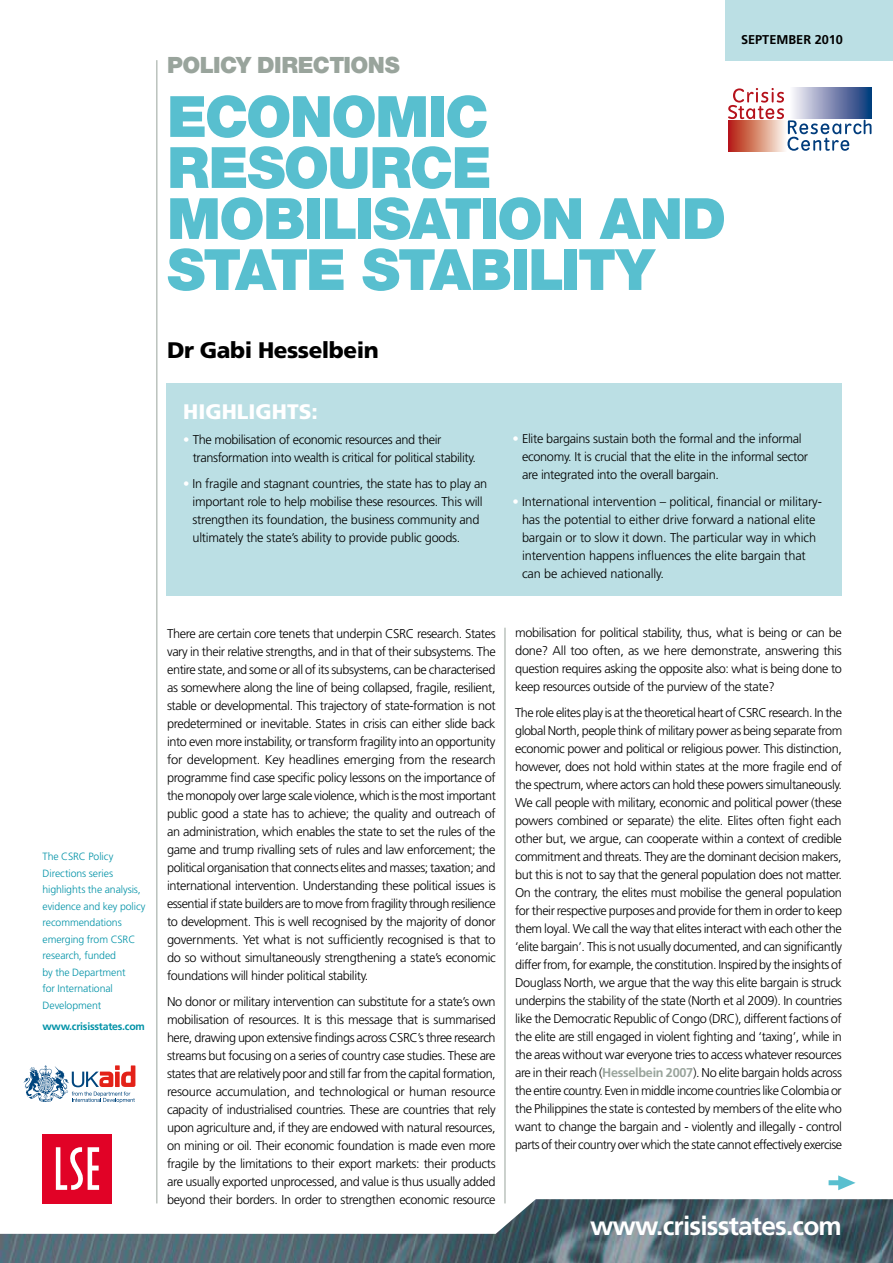
<style>
.page{position:relative;width:893px;height:1263px;background:#fff}
.page>*{position:absolute;margin:0;border:0;box-sizing:border-box;transform-origin:0 0}
.t1{font:900 57px/51px "Helvetica Neue";letter-spacing:-.025em;color:#58bfcf}
.t2{font:700 26.25px "Frutiger";letter-spacing:-.03em;color:#fff}
.t3{font:900 22.5px "Frutiger";letter-spacing:-.02em;color:#000}
.t4{font:900 22.5px "Helvetica Neue";letter-spacing:-.025em;color:#99a49c}
.t5{font:900 21px "Frutiger";color:#fff}
.t6{font:300 12.75px/18px "Frutiger";letter-spacing:-.025em;color:#000;text-align:justify}
.t7{font:700 12.75px "Frutiger";color:#000}
.t8{font:300 10.5px/16.5px "Frutiger";letter-spacing:-.01em;color:#0092a7}
.t9{font:700 10.5px "Frutiger";letter-spacing:-.02em;color:#0092a7}
.s1{color:#fff}
.s2{font-weight:700;color:#99a49c}
</style>
<div class="page">
<hr style="left:505px;top:628px;width:1px;height:575px;background:#99a49c">
<img style="left:0;top:1199px;width:893px;height:64px">
<svg style="left:829px;top:1175px;width:26px;height:15px"></svg>
<hr style="left:156px;top:60px;width:1px;height:1143px;background:#99a49c">
<div style="left:43px;top:1134px;width:69px;height:69px;background:#e10226"></div>
<svg style="left:56px;top:1147px;width:43px;height:43px"></svg>
<svg style="left:728px;top:88px;width:143px;height:63px"></svg>
<svg style="left:728px;top:120px;width:58px;height:31px;background:#d78976"></svg>
<div style="left:789px;top:88px;width:83px;height:31px;background:linear-gradient(to right,#fff6fb,#093075)"></div>
<svg style="left:24px;top:1065px;width:111px;height:38px"></svg>
<div style="left:166px;top:384px;width:676px;height:212px;background:#bbdfe4"></div>
<div style="left:726px;top:0;width:167px;height:60px;background:#bbdfe4"></div>
<p class="t8" style="left:43px;top:848px;width:105px">The CSRC Policy<br>Directions series highlights the analysis, evidence and key policy recommendations emerging from CSRC research, funded<br>by the Department<br>for International<br>Development</p>
<p class="t9" style="left:43px;top:1020px;width:104px">www.crisisstates.com</p>
<h3 class="t4" style="left:167px;top:52px;width:234px">POLICY DIRECTIONS</h3>
<h1 class="t1" style="left:167px;top:91px;width:81px">ECONO</h1>
<h1 class="t1" style="left:375px;top:91px;width:82px">MIC</h1>
<h1 class="t1" style="left:167px;top:142px;width:81px">RESO</h1>
<h1 class="t1" style="left:167px;top:142px;width:243px;text-indent:160px">URCE<br>MOBILIS</h1>
<h1 class="t1" style="left:409px;top:193px;width:70px">ATION</h1>
<h1 class="t1" style="left:600px;top:193px;width:82px">AND</h1>
<h1 class="t1" style="left:167px;top:244px;width:373px">STATE STABILITY</h1>
<p class="t7" style="left:741px;top:32px;width:104px">SEPTEMBER 2010</p>
<h3 class="t3" style="left:167px;top:337px;width:213px">Dr Gabi Hesselbein</h3>
<h3 class="t5" style="left:183px;top:399px;width:136px">Highlights:</h3>
<p class="t6" style="left:193px;top:431px;width:285px;text-indent:-10px"><span class="s1">•</span> The mobilisation of economic resources and their transformation into wealth is critical for political stability.</p>
<p class="t6" style="left:193px;top:475px;width:296px;text-align:left;text-indent:-9px"><span class="s1">•</span> In fragile and stagnant countries, the state has to play an important role to help mobilise these resources. This will strengthen its foundation, the business community and ultimately the state’s ability to provide public goods.</p>
<p class="t6" style="left:522px;top:430px;width:288px;text-align:left;text-indent:-9px"><span class="s1">•</span> Elite bargains sustain both the formal and the informal economy. It is crucial that the elite in the informal sector are integrated into the overall bargain.</p>
<p class="t6" style="left:522px;top:493px;width:301px;text-align:left;text-indent:-9px"><span class="s1">•</span> International intervention – political, financial or military&shy;has the potential to either drive forward a national elite bargain or to slow it down. The particular way in which intervention happens influences the elite bargain that can be achieved nationally.</p>
<p class="t6" style="left:167px;top:625px;width:330px">There are certain core tenets that underpin CSRC research. States vary in their relative strengths, and in that of their subsystems. The entire state, and some or all of its subsystems, can be characterised as somewhere along the line of being collapsed, fragile, resilient, stable or developmental. This trajectory of state-formation is not predetermined or inevitable. States in crisis can either slide back into even more instability, or transform fragility into an opportunity for development. Key headlines emerging from the research programme find case specific policy lessons on the importance of the monopoly over large scale violence, which is the most important public good a state has to achieve; the quality and outreach of an administration, which enables the state to set the rules of the game and trump rivalling sets of rules and law enforcement; the political organisation that connects elites and masses; taxation; and international intervention. Understanding these political issues is essential if state builders are to move from fragility through resilience to development. This is well recognised by the majority of donor governments. Yet what is not sufficiently recognised is that to do so without simultaneously strengthening a state’s economic foundations will hinder political stability.</p>
<p class="t6" style="left:167px;top:993px;width:330px">No donor or military intervention can substitute for a state’s own mobilisation of resources. It is this message that is summarised here, drawing upon extensive findings across CSRC’s three research streams but focusing on a series of country case studies. These are states that are relatively poor and still far from the capital formation, resource accumulation, and technological or human resource capacity of industrialised countries. These are countries that rely upon agriculture and, if they are endowed with natural resources, on mining or oil. Their economic foundation is made even more fragile by the limitations to their export markets: their products are usually exported unprocessed, and value is thus usually added beyond their borders. In order to strengthen economic resource</p>
<p class="t6" style="left:515px;top:624px;width:328px">mobilisation for political stability, thus, what is being or can be done? All too often, as we here demonstrate, answering this question requires asking the opposite also: what is being done to keep resources outside of the purview of the state?</p>
<p class="t6" style="left:515px;top:704px;width:329px">The role elites play is at the theoretical heart of CSRC research. In the global North, people think of military power as being separate from economic power and political or religious power. This distinction, however, does not hold within states at the more fragile end of the spectrum, where actors can hold these powers simultaneously.<br>We call people with military, economic and political power (these powers combined or separate) the elite. Elites often fight each other but, we argue, can cooperate within a context of credible commitment and threats. They are the dominant decision makers, but this is not to say that the general population does not matter.<br>On the contrary, the elites must mobilise the general population for their respective purposes and provide for them in order to keep them loyal. We call the way that elites interact with each other the ‘elite bargain’. This is not usually documented, and can significantly differ from, for example, the constitution. Inspired by the insights of Douglass North, we argue that the way this elite bargain is struck underpins the stability of the state (North et al 2009). In countries like the Democratic Republic of Congo (DRC), different factions of the elite are still engaged in violent fighting and ‘taxing’, while in the areas without war everyone tries to access whatever resources are in their reach (<span class="s2">Hesselbein 2007</span>). No elite bargain holds across the entire country. Even in middle income countries like Colombia or the Philippines the state is contested by members of the elite who want to change the bargain and - violently and illegally - control parts of their country over which the state cannot effectively exercise</p>
<h2 class="t2" style="left:590px;top:1210px;width:253px">www.crisisstates.com</h2>
</div>
